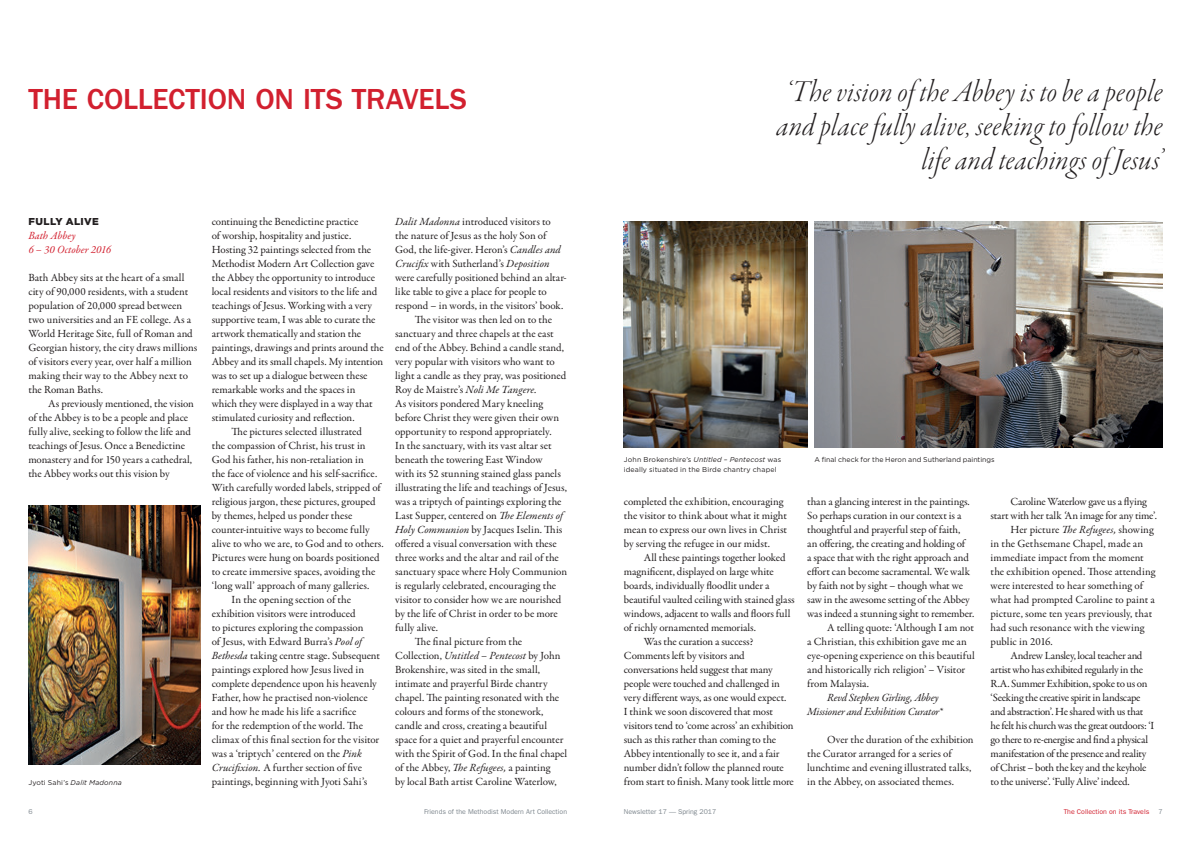
<style>
.page{position:relative;width:1191px;height:842px;background:#fff}
.page>*{position:absolute;margin:0;border:0;box-sizing:border-box;transform-origin:0 0}
._4_-_Thought___Quote{font:32px/34px "Garamond Premr Pro Lt It Disp";letter-spacing:.015em;color:#231f20;text-align:right}
._3_-_Section_Title{font:500 30px "Franklin Gothic URW";letter-spacing:-.005em;color:#d2202f}
._3_-_Para_2{font:11px/14px "Garamond Premr Pro";letter-spacing:-.005em;color:#231f20}
._3_-_Para_2-2{font:11px/14px "Garamond Premr Pro";letter-spacing:-.03em;color:#231f20}
._3_-_Para_1{font:11px/14px "Garamond Premr Pro";color:#231f20}
._3_-_Para_2-3{font:italic 11px/14px "Garamond Premr Pro";letter-spacing:-.02em;color:#231f20}
._3_-_Place___Date_Su{font:italic 11px "Garamond Premr Pro";letter-spacing:-.005em;color:#d2202f}
._2_-_Title_2{font:900 10px "Gotham";letter-spacing:.04em;color:#231f20}
._6_-_Caption_black{font:7px/9.5px "Gotham";letter-spacing:.01em;color:#231f20}
.t1{font:7px "ITC Franklin Gothic Std";color:#7d868d}
.t2{font:7px "ITC Franklin Gothic Std";color:#d2202f}
._6_-_Caption_black-2{font:italic 7px "Gotham";letter-spacing:.015em;color:#231f20}
.s1{font-style:normal}
.s2{font-style:italic}
</style>
<div class="page">
<img style="left:28px;top:506px;width:172px;height:258px">
<img style="left:814px;top:221px;width:348px;height:227px">
<img style="left:624px;top:221px;width:183px;height:227px">
<p class="_3_-_Section_Title" style="left:28px;top:81px;width:440px">THE COLLECTION ON ITS TRAVELS</p>
<p class="_2_-_Title_2" style="left:28px;top:215px;width:72px">FULLY ALIVE</p>
<p class="_3_-_Place___Date_Su" style="left:28px;top:229px;width:49px">Bath Abbey</p>
<p class="_3_-_Place___Date_Su" style="left:28px;top:243px;width:84px">6 – 30 October 2016</p>
<p class="_3_-_Para_1" style="left:28px;top:271px;width:171px">Bath Abbey sits at the heart of a small city of 90,000 residents, with a student population of 20,000 spread between two universities and an FE college. As a World Heritage Site, full of Roman and Georgian history, the city draws millions of visitors every year, over half a million making their way to the Abbey next to the Roman Baths.</p>
<p class="_3_-_Para_2" style="left:28px;top:397px;width:167px;text-indent:20px">As previously mentioned, the vision of the Abbey is to be a people and place fully alive, seeking to follow the life and teachings of Jesus. Once a Benedictine monastery and for 150 years a cathedral, the Abbey works out this vision by</p>
<p class="_6_-_Caption_black-2" style="left:28px;top:778px;width:95px"><span class="s1">Jyoti Sahi’s</span> Dalit Madonna</p>
<p class="_3_-_Para_2" style="left:212px;top:215px;width:173px">continuing the Benedictine practice<br>of worship, hospitality and justice.<br>Hosting 32 paintings selected from the Methodist Modern Art Collection gave the Abbey the opportunity to introduce local residents and visitors to the life and teachings of Jesus. Working with a very supportive team, I was able to curate the artwork thematically and station the paintings, drawings and prints around the Abbey and its small chapels. My intention was to set up a dialogue between these remarkable works and the spaces in<br>which they were displayed in a way that stimulated curiosity and reflection.</p>
<p class="_3_-_Para_2" style="left:212px;top:425px;width:173px;text-indent:20px">The pictures selected illustrated<br>the compassion of Christ, his trust in God his father, his non-retaliation in<br>the face of violence and his self-sacrifice.<br>With carefully worded labels, stripped of religious jargon, these pictures, grouped by themes, helped us ponder these counter-intuitive ways to become fully alive to who we are, to God and to others.<br>Pictures were hung on boards positioned to create immersive spaces, avoiding the ‘long wall’ approach of many galleries.</p>
<p class="_3_-_Para_2" style="left:212px;top:593px;width:170px;text-indent:20px">In the opening section of the exhibition visitors were introduced<br>to pictures exploring the compassion<br>of Jesus, with Edward Burra’s <span class="s2">Pool of Bethesda</span> taking centre stage. Subsequent paintings explored how Jesus lived in complete dependence upon his heavenly Father, how he practised non-violence and how he made his life a sacrifice<br>for the redemption of the world. The climax of this final section for the visitor was a ‘triptych’ centered on the <span class="s2">Pink Crucifixion.</span> A further section of five paintings, beginning with Jyoti Sahi’s</p>
<p class="_3_-_Para_2" style="left:395px;top:215px;width:173px"><span class="s2">Dalit Madonna</span> introduced visitors to the nature of Jesus as the holy Son of God, the life-giver. Heron’s <span class="s2">Candles and Crucifix</span> with Sutherland’s <span class="s2">Deposition </span>were carefully positioned behind an altar&shy;like table to give a place for people to respond – in words, in the visitors’ book.</p>
<p class="_3_-_Para_2" style="left:395px;top:313px;width:173px;text-indent:20px">The visitor was then led on to the sanctuary and three chapels at the east end of the Abbey. Behind a candle stand, very popular with visitors who want to light a candle as they pray, was positioned Roy de Maistre’s <span class="s2">Noli Me Tangere.<br></span>As visitors pondered Mary kneeling before Christ they were given their own opportunity to respond appropriately.<br>In the sanctuary, with its vast altar set beneath the towering East Window<br>with its 52 stunning stained glass panels illustrating the life and teachings of Jesus, was a triptych of paintings exploring the Last Supper, centered on <span class="s2">The Elements of Holy Communion</span> by Jacques Iselin. This offered a visual conversation with these three works and the altar and rail of the sanctuary space where Holy Communion is regularly celebrated, encouraging the visitor to consider how we are nourished by the life of Christ in order to be more fully alive.</p>
<p class="_3_-_Para_2" style="left:395px;top:635px;width:173px;text-indent:20px">The final picture from the Collection, <span class="s2">Untitled – Pentecost</span> by John Brokenshire, was sited in the small, intimate and prayerful Birde chantry chapel. The painting resonated with the colours and forms of the stonework, candle and cross, creating a beautiful space for a quiet and prayerful encounter with the Spirit of God. In the final chapel of the Abbey, <span class="s2">The Refugees,</span> a painting<br>by local Bath artist Caroline Waterlow,</p>
<p class="_4_-_Thought___Quote" style="left:776px;top:77px;width:387px">‘The vision of the Abbey is to be a people and place fully alive, seeking to follow the life and teachings of Jesus’</p>
<p class="_6_-_Caption_black" style="left:624px;top:455px;width:159px">John Brokenshire’s <span class="s2">Untitled – Pentecost</span> was ideally situated in the Birde chantry chapel</p>
<p class="_3_-_Para_2" style="left:624px;top:495px;width:165px">completed the exhibition, encouraging the visitor to think about what it might mean to express our own lives in Christ by serving the refugee in our midst.</p>
<p class="_3_-_Para_2" style="left:624px;top:551px;width:172px;text-indent:20px">All these paintings together looked magnificent, displayed on large white boards, individually floodlit under a beautiful vaulted ceiling with stained glass windows, adjacent to walls and floors full of richly ornamented memorials.</p>
<p class="_3_-_Para_2" style="left:624px;top:635px;width:171px;text-indent:20px">Was the curation a success?<br>Comments left by visitors and conversations held suggest that many people were touched and challenged in very different ways, as one would expect.<br>I think we soon discovered that most visitors tend to ‘come across’ an exhibition such as this rather than coming to the Abbey intentionally to see it, and a fair number didn’t follow the planned route from start to finish. Many took little more</p>
<p class="_6_-_Caption_black" style="left:814px;top:455px;width:182px">A final check for the Heron and Sutherland paintings</p>
<p class="_3_-_Para_2" style="left:807px;top:495px;width:169px">than a glancing interest in the paintings.<br>So perhaps curation in our context is a thoughtful and prayerful step of faith,<br>an offering, the creating and holding of<br>a space that with the right approach and effort can become sacramental. We walk by faith not by sight – though what we saw in the awesome setting of the Abbey was indeed a stunning sight to remember.</p>
<p class="_3_-_Para_2" style="left:807px;top:621px;width:169px;text-indent:20px">A telling quote: ‘Although I am not a Christian, this exhibition gave me an eye-opening experience on this beautiful and historically rich religion’ – Visitor from Malaysia.</p>
<p class="_3_-_Para_2-3" style="left:807px;top:692px;width:137px;text-indent:20px">Revd Stephen Girling, Abbey<br>Missioner and Exhibition Curator*</p>
<p class="_3_-_Para_2" style="left:807px;top:733px;width:168px;text-indent:20px">Over the duration of the exhibition the Curator arranged for a series of lunchtime and evening illustrated talks, in the Abbey, on associated themes.</p>
<p class="_3_-_Para_2" style="left:990px;top:495px;width:168px;text-indent:20px">Caroline Waterlow gave us a flying start with her talk <span class="s2">‘</span>An image for any time’.</p>
<p class="_3_-_Para_2" style="left:990px;top:523px;width:166px;text-indent:20px">Her picture <span class="s2">The Refugees,</span> showing in the Gethsemane Chapel, made an immediate impact from the moment the exhibition opened. Those attending were interested to hear something of what had prompted Caroline to paint a picture, some ten years previously, that had such resonance with the viewing public in 2016.</p>
<p class="_3_-_Para_2-2" style="left:990px;top:649px;width:165px;text-indent:20px">Andrew Lansley, local teacher and artist who has exhibited regularly in the R.A. Summer Exhibition, spoke to us on ‘Seeking the creative spirit in landscape and abstraction’. He shared with us that he felt his church was the great outdoors: ‘I go there to re-energise and find a physical manifestation of the presence and reality of Christ – both the key and the keyhole to the universe’. ‘Fully Alive’ indeed.</p>
<p class="t1" style="left:28px;top:807px;width:6px">6</p>
<p class="t1" style="left:424px;top:807px;width:145px">Friends of the Methodist Modern Art Collection</p>
<p class="t1" style="left:624px;top:807px;width:94px">Newsletter 17 — Spring 2017</p>
<p class="t2" style="left:1063px;top:807px;width:87px">The Collection on its Travels</p>
<p class="t1" style="left:1158px;top:807px;width:6px">7</p>
</div>
